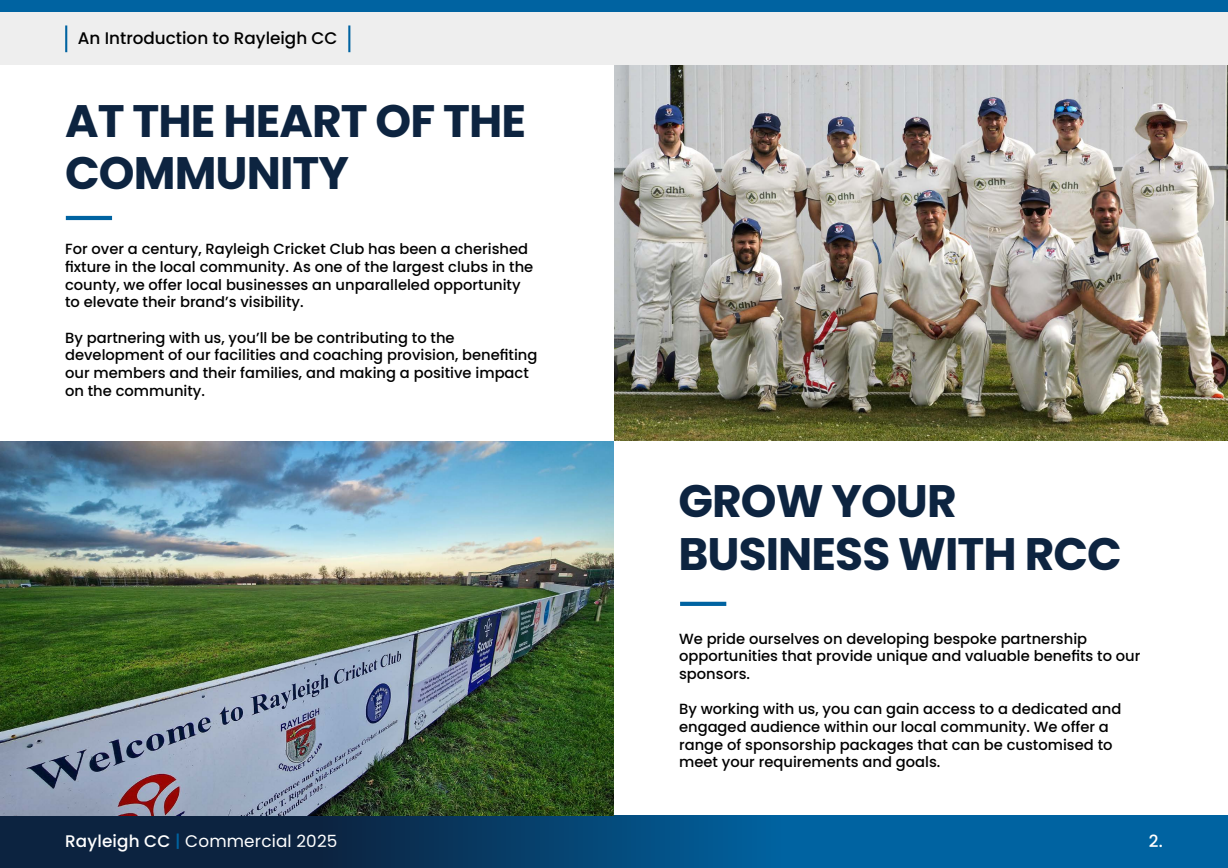
<style>
.page{position:relative;width:1228px;height:868px;background:#fff}
.page>*{position:absolute;margin:0;border:0;box-sizing:border-box;transform-origin:0 0}
.t1{font:700 45.5px/52.5px "Poppins";letter-spacing:-.02em;color:#0d2440}
.t2{font:500 16.8px "Poppins";color:#000}
.t3{font:16.8px "Poppins";letter-spacing:.01em;color:#fff}
.t4{font:500 16.8px "Poppins";color:#fff}
.t5{font:500 14.7px/17.6px "Poppins";color:#000}
.s1{font-weight:500}
.s2{font-weight:500;color:#0063a1}
</style>
<div class="page">
<div style="left:0;top:0;width:1228px;height:13px;background:#0063a1"></div>
<div style="left:0;top:13px;width:1228px;height:52px;background:#eee"></div>
<hr style="left:65px;top:25px;width:2px;height:27px;background:#0063a1">
<hr style="left:348px;top:25px;width:2px;height:27px;background:#0063a1">
<svg style="left:0;top:816px;width:1228px;height:52px;background:#054675"></svg>
<hr style="left:66px;top:216px;width:46px;height:4px;background:#0063a1">
<img style="left:0;top:441px;width:614px;height:375px">
<img style="left:614px;top:65px;width:614px;height:376px">
<hr style="left:680px;top:602px;width:46px;height:4px;background:#0063a1">
<p class="t2" style="left:78px;top:29px;width:261px">An Introduction to Rayleigh CC</p>
<h1 class="t1" style="left:65px;top:95px;width:462px">AT THE HEART OF THE<br>COMMUNITY</h1>
<p class="t5" style="left:65px;top:241px;width:470px">For over a century, Rayleigh Cricket Club has been a cherished fixture in the local community. As one of the largest clubs in the county, we offer local businesses an unparalleled opportunity to elevate their brand’s visibility.</p>
<p class="t5" style="left:65px;top:329px;width:474px">By partnering with us, you’ll be be contributing to the development of our facilities and coaching provision, benefiting our members and their families, and making a positive impact on the community.</p>
<h1 class="t1" style="left:678px;top:475px;width:445px">GROW YOUR<br>BUSINESS WITH RCC</h1>
<p class="t5" style="left:679px;top:630px;width:463px">We pride ourselves on developing bespoke partnership opportunities that provide unique and valuable benefits to our sponsors.</p>
<p class="t5" style="left:679px;top:700px;width:444px">By working with us, you can gain access to a dedicated and engaged audience within our local community. We offer a range of sponsorship packages that can be customised to meet your requirements and goals.</p>
<p class="t3" style="left:65px;top:831px;width:274px"><span class="s1">Rayleigh CC</span> <span class="s2">|</span> Commercial 2025</p>
<p class="t4" style="left:1149px;top:831px;width:15px">2.</p>
</div>
